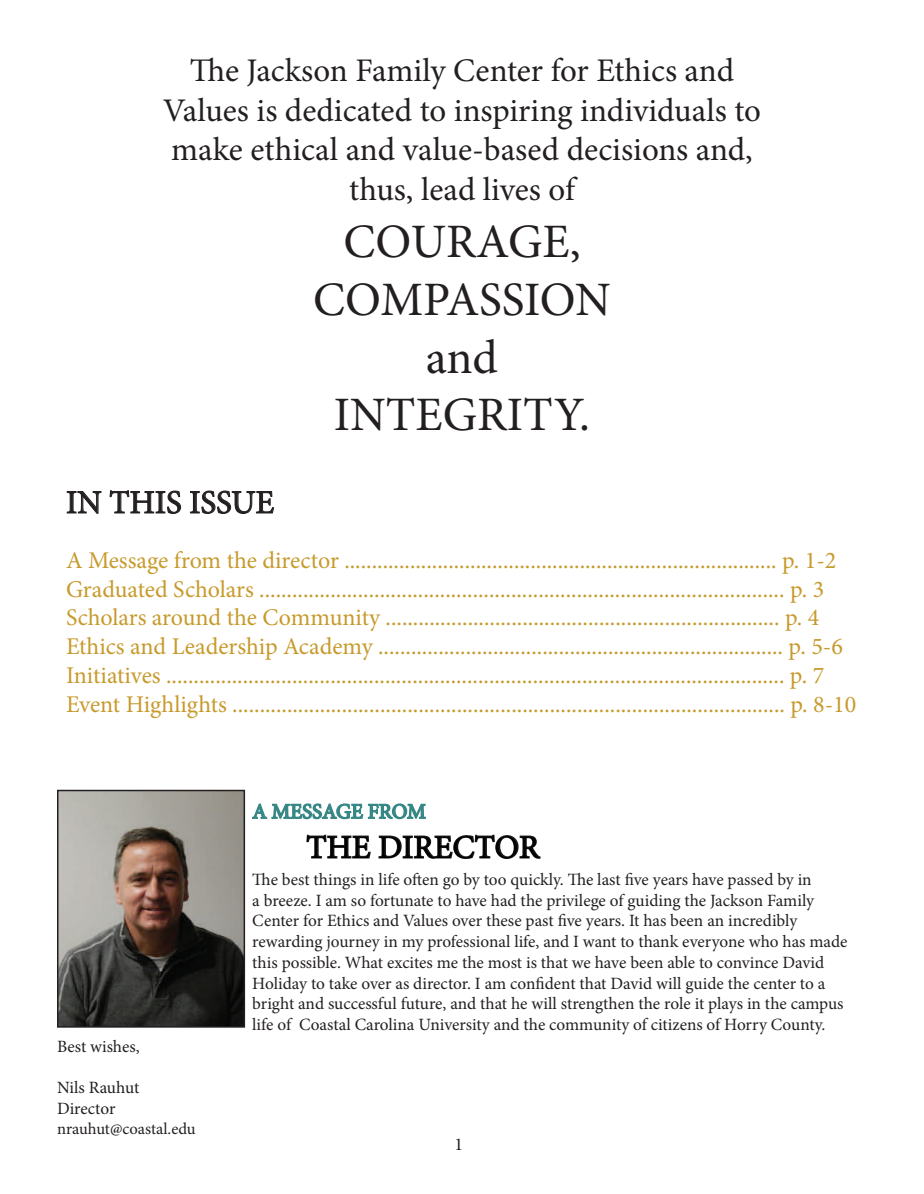
<style>
.page{position:relative;width:924px;height:1194px;background:#fff}
.page>*{position:absolute;margin:0;border:0;box-sizing:border-box;transform-origin:0 0}
.t1{font:48px/57.6px "Minion Pro";color:#231f20;text-align:center}
.t2{font:33px/39.6px "Minion Pro";color:#231f20;text-align:center}
.t3{font:33px "Minion Pro";color:#000}
.t4{font:24px/28.8px "Minion Pro";color:#c79a2c}
.t5{font:21px "Minion Pro";color:#368785}
.t6{font:18px "Minion Pro";color:#231f20}
.t7{font:17.25px/20.7px "Minion Pro";letter-spacing:-.005em;color:#231f20}
.t8{font:16.5px "Minion Pro";color:#231f20}
</style>
<div class="page">
<img style="left:60px;top:793px;width:182px;height:232px">
<div style="left:57px;top:790px;width:188px;height:238px;border:2px solid #231f20"></div>
<svg style="left:252px;top:803px;width:289px;height:56px"></svg>
<svg style="left:67px;top:491px;width:35px;height:23px"></svg>
<svg style="left:109px;top:490px;width:72px;height:24px"></svg>
<svg style="left:190px;top:490px;width:84px;height:24px"></svg>
<h2 class="t2" style="left:163px;top:51px;width:600px">The Jackson Family Center for Ethics and Values is dedicated to inspiring individuals to make ethical and value-based decisions and, thus, lead lives of</h2>
<h1 class="t1" style="left:313px;top:213px;width:299px">COURAGE,<br>COMPASSION and<br>INTEGRITY.</h1>
<h2 class="t2" style="left:66px;top:483px;width:210px">IN THIS ISSUE</h2>
<p class="t4" style="left:66px;top:546px;width:792px">A Message from the director ............................................................................... p. 1-2<br>Graduated Scholars ................................................................................................ p. 3<br>Scholars around the Community ........................................................................ p. 4<br>Ethics and Leadership Academy .......................................................................... p. 5-6<br>Initiatives ................................................................................................................. p. 7<br>Event Highlights ..................................................................................................... p. 8-10</p>
<p class="t7" style="left:57px;top:1036px;width:84px">Best wishes,</p>
<p class="t7" style="left:57px;top:1077px;width:84px">Nils Rauhut<br>Director</p>
<p class="t8" style="left:57px;top:1117px;width:140px">nrauhut@coastal.edu</p>
<p class="t5" style="left:252px;top:797px;width:175px">A MESSAGE FROM</p>
<h2 class="t3" style="left:306px;top:825px;width:235px">THE DIRECTOR</h2>
<p class="t7" style="left:252px;top:869px;width:597px">The best things in life often go by too quickly. The last five years have passed by in<br>a breeze. I am so fortunate to have had the privilege of guiding the Jackson Family Center for Ethics and Values over these past five years. It has been an incredibly rewarding journey in my professional life, and I want to thank everyone who has made this possible. What excites me the most is that we have been able to convince David Holiday to take over as director. I am confident that David will guide the center to a bright and successful future, and that he will strengthen the role it plays in the campus life of Coastal Carolina University and the community of citizens of Horry County.</p>
<p class="t6" style="left:454px;top:1132px;width:10px">1</p>
</div>
